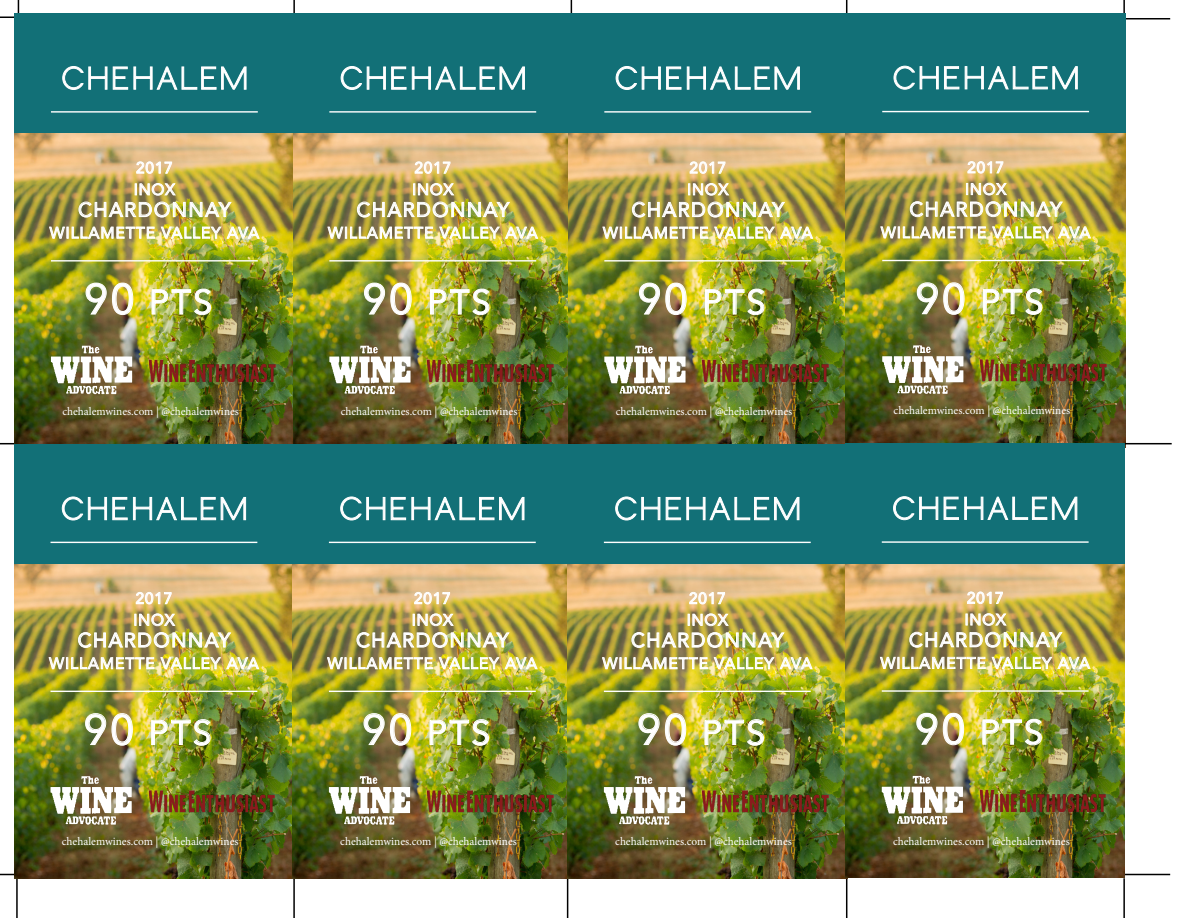
<style>
.page{position:relative;width:1188px;height:918px;background:#fff}
.page>*{position:absolute;margin:0;border:0;box-sizing:border-box;transform-origin:0 0}
.Wine_Descriptions{font:34.35px "Avenir LT Std";letter-spacing:.07em;color:#fff}
.Wine_Descriptions-2{font:20.1px "Avenir LT Std";letter-spacing:.07em;color:#fff}
.Wine_Descriptions-3{font:15.75px "Avenir LT Std";letter-spacing:.07em;color:#fff}
.t1{font:11.4px "Minion Pro";color:#fff}
.s1{font-size:43.05px}
</style>
<div class="page">
<hr style="left:0;top:443px;width:39px;height:1px;background:#000">
<svg style="left:293px;top:0;width:2px;height:14px"></svg>
<svg style="left:571px;top:0;width:1px;height:14px"></svg>
<svg style="left:846px;top:0;width:1px;height:13px"></svg>
<svg style="left:1123px;top:0;width:2px;height:13px"></svg>
<hr style="left:1123px;top:18px;width:47px;height:2px;background:#000">
<svg style="left:0;top:0;width:19px;height:18px"></svg>
<hr style="left:846px;top:874px;width:1px;height:44px;background:#000">
<hr style="left:567px;top:874px;width:1px;height:44px;background:#000">
<hr style="left:293px;top:874px;width:2px;height:44px;background:#000">
<hr style="left:1123px;top:878px;width:2px;height:40px;background:#000">
<hr style="left:16px;top:878px;width:2px;height:40px;background:#000">
<svg style="left:0;top:874px;width:14px;height:1px"></svg>
<hr style="left:1123px;top:874px;width:47px;height:1px;background:#000">
<div style="left:15px;top:14px;width:279px;height:120px;background:#127077"></div>
<svg style="left:62px;top:66px;width:185px;height:24px"></svg>
<img style="left:15px;top:134px;width:553px;height:310px">
<svg style="left:136px;top:161px;width:36px;height:13px"></svg>
<img style="left:49px;top:183px;width:211px;height:60px">
<hr style="left:51px;top:260px;width:207px;height:2px;background:#fff">
<img style="left:148px;top:349px;width:127px;height:45px">
<hr style="left:51px;top:111px;width:207px;height:2px;background:#fff">
<img style="left:85px;top:282px;width:49px;height:33px">
<img style="left:151px;top:288px;width:60px;height:28px">
<svg style="left:51px;top:346px;width:81px;height:48px"></svg>
<div style="left:293px;top:14px;width:279px;height:120px;background:#127077"></div>
<svg style="left:340px;top:66px;width:185px;height:24px"></svg>
<svg style="left:414px;top:161px;width:37px;height:13px"></svg>
<img style="left:327px;top:183px;width:212px;height:60px">
<hr style="left:329px;top:260px;width:207px;height:2px;background:#fff">
<img style="left:427px;top:349px;width:127px;height:45px">
<hr style="left:329px;top:111px;width:207px;height:2px;background:#fff">
<img style="left:364px;top:282px;width:48px;height:33px">
<img style="left:430px;top:288px;width:60px;height:28px">
<svg style="left:329px;top:346px;width:82px;height:48px"></svg>
<div style="left:568px;top:14px;width:279px;height:120px;background:#127077"></div>
<svg style="left:615px;top:66px;width:185px;height:24px"></svg>
<img style="left:568px;top:134px;width:557px;height:310px">
<svg style="left:689px;top:161px;width:37px;height:13px"></svg>
<img style="left:602px;top:183px;width:212px;height:60px">
<hr style="left:604px;top:260px;width:207px;height:2px;background:#fff">
<img style="left:702px;top:349px;width:127px;height:45px">
<hr style="left:604px;top:111px;width:207px;height:2px;background:#fff">
<img style="left:639px;top:282px;width:48px;height:33px">
<img style="left:705px;top:288px;width:60px;height:28px">
<svg style="left:604px;top:346px;width:82px;height:48px"></svg>
<div style="left:846px;top:13px;width:279px;height:121px;background:#127077"></div>
<svg style="left:893px;top:65px;width:185px;height:25px"></svg>
<svg style="left:967px;top:161px;width:37px;height:13px"></svg>
<img style="left:880px;top:182px;width:212px;height:61px">
<hr style="left:882px;top:260px;width:207px;height:1px;background:#fff">
<img style="left:980px;top:348px;width:127px;height:46px">
<hr style="left:882px;top:111px;width:207px;height:1px;background:#fff">
<img style="left:917px;top:282px;width:48px;height:33px">
<img style="left:983px;top:288px;width:60px;height:27px">
<svg style="left:882px;top:345px;width:81px;height:49px"></svg>
<div style="left:14px;top:444px;width:280px;height:120px;background:#127077"></div>
<svg style="left:62px;top:496px;width:184px;height:25px"></svg>
<img style="left:14px;top:564px;width:554px;height:314px">
<svg style="left:135px;top:592px;width:37px;height:13px"></svg>
<img style="left:48px;top:613px;width:212px;height:60px">
<hr style="left:51px;top:691px;width:206px;height:1px;background:#fff">
<img style="left:148px;top:779px;width:127px;height:46px">
<hr style="left:51px;top:542px;width:206px;height:1px;background:#fff">
<img style="left:85px;top:713px;width:48px;height:33px">
<img style="left:151px;top:719px;width:60px;height:27px">
<svg style="left:50px;top:776px;width:82px;height:49px"></svg>
<div style="left:293px;top:444px;width:279px;height:120px;background:#127077"></div>
<svg style="left:340px;top:496px;width:185px;height:25px"></svg>
<svg style="left:413px;top:592px;width:37px;height:13px"></svg>
<img style="left:326px;top:613px;width:212px;height:60px">
<hr style="left:329px;top:691px;width:207px;height:1px;background:#fff">
<img style="left:426px;top:779px;width:127px;height:46px">
<hr style="left:329px;top:542px;width:207px;height:1px;background:#fff">
<img style="left:363px;top:713px;width:49px;height:33px">
<img style="left:429px;top:719px;width:60px;height:27px">
<svg style="left:329px;top:776px;width:81px;height:49px"></svg>
<div style="left:568px;top:444px;width:279px;height:120px;background:#127077"></div>
<svg style="left:615px;top:496px;width:185px;height:25px"></svg>
<img style="left:568px;top:564px;width:557px;height:314px">
<svg style="left:688px;top:592px;width:37px;height:13px"></svg>
<img style="left:601px;top:613px;width:212px;height:60px">
<hr style="left:604px;top:691px;width:207px;height:1px;background:#fff">
<img style="left:701px;top:779px;width:127px;height:46px">
<hr style="left:604px;top:542px;width:207px;height:1px;background:#fff">
<img style="left:638px;top:713px;width:49px;height:33px">
<img style="left:704px;top:719px;width:60px;height:27px">
<svg style="left:604px;top:776px;width:81px;height:49px"></svg>
<div style="left:846px;top:444px;width:279px;height:120px;background:#127077"></div>
<svg style="left:893px;top:496px;width:185px;height:25px"></svg>
<svg style="left:966px;top:591px;width:37px;height:13px"></svg>
<img style="left:879px;top:613px;width:212px;height:60px">
<hr style="left:882px;top:690px;width:207px;height:2px;background:#fff">
<img style="left:979px;top:779px;width:127px;height:45px">
<hr style="left:882px;top:541px;width:207px;height:2px;background:#fff">
<img style="left:916px;top:712px;width:48px;height:34px">
<img style="left:982px;top:718px;width:60px;height:28px">
<svg style="left:882px;top:776px;width:81px;height:48px"></svg>
<hr style="left:1125px;top:443px;width:47px;height:1px;background:#000">
<p class="Wine_Descriptions-3" style="left:136px;top:159px;width:38px">2017</p>
<p class="Wine_Descriptions-3" style="left:134px;top:180px;width:43px">INOX</p>
<p class="Wine_Descriptions-2" style="left:78px;top:198px;width:154px">CHARDONNAY</p>
<p class="Wine_Descriptions-3" style="left:50px;top:224px;width:211px">WILLAMETTE VALLEY AVA</p>
<p class="Wine_Descriptions-3" style="left:414px;top:159px;width:38px">2017</p>
<p class="Wine_Descriptions-3" style="left:412px;top:180px;width:43px">INOX</p>
<p class="Wine_Descriptions-2" style="left:356px;top:198px;width:154px">CHARDONNAY</p>
<p class="Wine_Descriptions-3" style="left:328px;top:224px;width:211px">WILLAMETTE VALLEY AVA</p>
<p class="Wine_Descriptions-3" style="left:689px;top:159px;width:38px">2017</p>
<p class="Wine_Descriptions-3" style="left:687px;top:180px;width:43px">INOX</p>
<p class="Wine_Descriptions-2" style="left:631px;top:198px;width:154px">CHARDONNAY</p>
<p class="Wine_Descriptions-3" style="left:603px;top:224px;width:211px">WILLAMETTE VALLEY AVA</p>
<p class="Wine_Descriptions-3" style="left:967px;top:158px;width:38px">2017</p>
<p class="Wine_Descriptions-3" style="left:965px;top:180px;width:43px">INOX</p>
<p class="Wine_Descriptions-2" style="left:909px;top:198px;width:154px">CHARDONNAY</p>
<p class="Wine_Descriptions-3" style="left:881px;top:223px;width:211px">WILLAMETTE VALLEY AVA</p>
<p class="Wine_Descriptions" style="left:84px;top:282px;width:129px"><span class="s1">90</span> PTS</p>
<p class="Wine_Descriptions" style="left:363px;top:282px;width:129px"><span class="s1">90</span> PTS</p>
<p class="Wine_Descriptions" style="left:638px;top:282px;width:129px"><span class="s1">90</span> PTS</p>
<p class="Wine_Descriptions" style="left:916px;top:282px;width:129px"><span class="s1">90</span> PTS</p>
<p class="t1" style="left:62px;top:403px;width:178px">chehalemwines.com | @chehalemwines</p>
<p class="t1" style="left:341px;top:403px;width:178px">chehalemwines.com | @chehalemwines</p>
<p class="t1" style="left:616px;top:403px;width:178px">chehalemwines.com | @chehalemwines</p>
<p class="t1" style="left:894px;top:403px;width:178px">chehalemwines.com | @chehalemwines</p>
<p class="Wine_Descriptions-3" style="left:136px;top:589px;width:38px">2017</p>
<p class="Wine_Descriptions-3" style="left:133px;top:611px;width:43px">INOX</p>
<p class="Wine_Descriptions-2" style="left:78px;top:628px;width:154px">CHARDONNAY</p>
<p class="Wine_Descriptions-3" style="left:49px;top:654px;width:211px">WILLAMETTE VALLEY AVA</p>
<p class="Wine_Descriptions-3" style="left:414px;top:589px;width:38px">2017</p>
<p class="Wine_Descriptions-3" style="left:412px;top:611px;width:43px">INOX</p>
<p class="Wine_Descriptions-2" style="left:356px;top:628px;width:154px">CHARDONNAY</p>
<p class="Wine_Descriptions-3" style="left:328px;top:654px;width:211px">WILLAMETTE VALLEY AVA</p>
<p class="Wine_Descriptions-3" style="left:689px;top:589px;width:38px">2017</p>
<p class="Wine_Descriptions-3" style="left:687px;top:611px;width:43px">INOX</p>
<p class="Wine_Descriptions-2" style="left:631px;top:628px;width:154px">CHARDONNAY</p>
<p class="Wine_Descriptions-3" style="left:602px;top:654px;width:211px">WILLAMETTE VALLEY AVA</p>
<p class="Wine_Descriptions-3" style="left:967px;top:589px;width:38px">2017</p>
<p class="Wine_Descriptions-3" style="left:965px;top:611px;width:43px">INOX</p>
<p class="Wine_Descriptions-2" style="left:909px;top:628px;width:154px">CHARDONNAY</p>
<p class="Wine_Descriptions-3" style="left:880px;top:654px;width:211px">WILLAMETTE VALLEY AVA</p>
<p class="Wine_Descriptions" style="left:84px;top:713px;width:129px"><span class="s1">90</span> PTS</p>
<p class="Wine_Descriptions" style="left:362px;top:713px;width:129px"><span class="s1">90</span> PTS</p>
<p class="Wine_Descriptions" style="left:637px;top:713px;width:129px"><span class="s1">90</span> PTS</p>
<p class="Wine_Descriptions" style="left:915px;top:712px;width:129px"><span class="s1">90</span> PTS</p>
<p class="t1" style="left:62px;top:834px;width:178px">chehalemwines.com | @chehalemwines</p>
<p class="t1" style="left:340px;top:834px;width:178px">chehalemwines.com | @chehalemwines</p>
<p class="t1" style="left:615px;top:834px;width:178px">chehalemwines.com | @chehalemwines</p>
<p class="t1" style="left:893px;top:833px;width:178px">chehalemwines.com | @chehalemwines</p>
</div>
